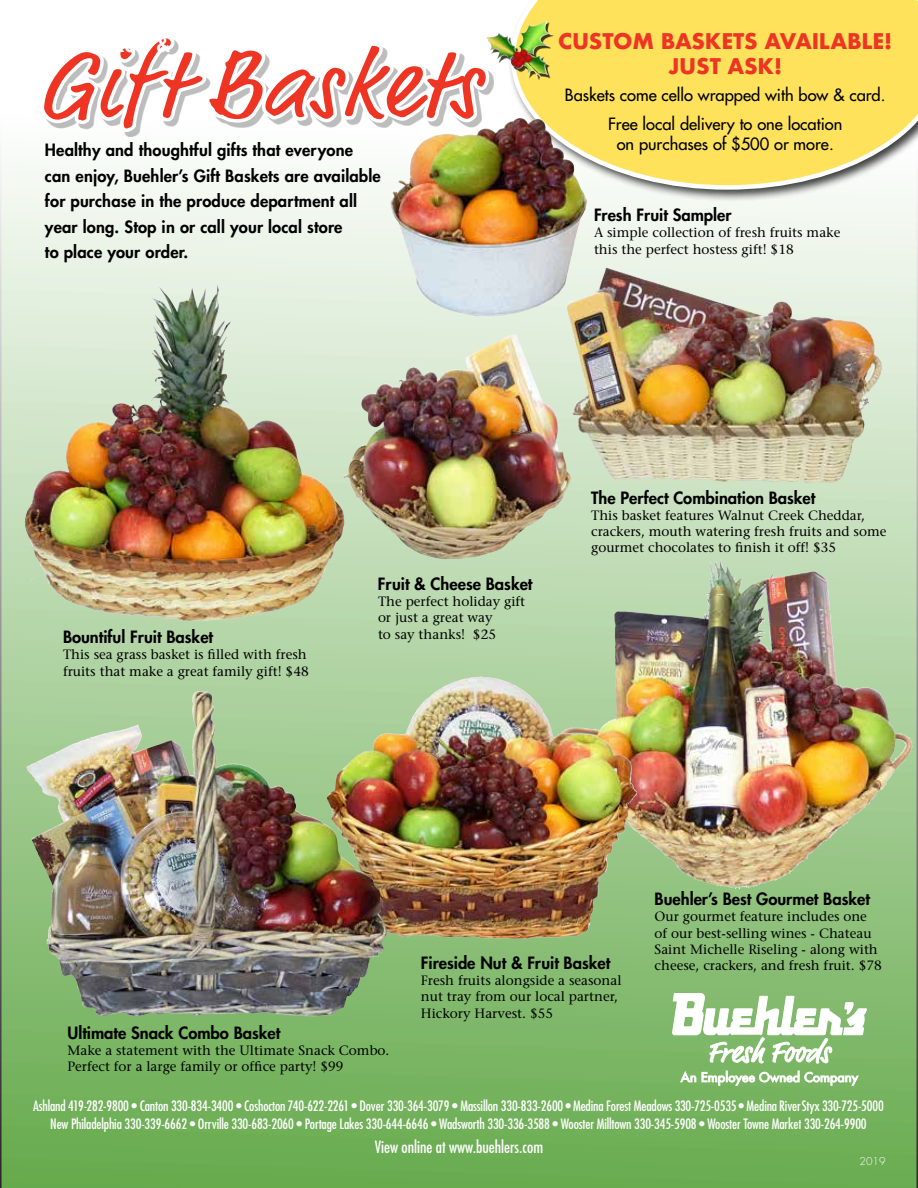
<style>
.page{position:relative;width:918px;height:1188px;background:#fff}
.page>*{position:absolute;margin:0;border:0;box-sizing:border-box;transform-origin:0 0}
.t1{font:96px "Buehlers Market";letter-spacing:.04em;color:#ee3524}
.t2{font:700 21px/25.2px "Futura";letter-spacing:-.01em;color:#ee3524;text-align:center}
.t3{font:800 16.5px/25.5px "Futura";letter-spacing:.01em;color:#000}
.t4{font:16.5px/28.8px "Futura";color:#000;text-align:center}
.t5{font:condensed 16.5px "Futura";color:#fff}
.t6{font:condensed 13.95px/18px "Futura";letter-spacing:-.01em;color:#fff;text-align:center}
.t7{font:13.5px/16.2px "Stone Serif";color:#000}
.t8{font:12.6px "Futura";letter-spacing:.03em;color:#fff}
.t9{font:300 10.5px "Futura";color:#fff}
</style>
<div class="page">
<img style="left:0;top:162px;width:918px;height:1026px">
<div style="left:507px;top:0;width:411px;height:203px;background:#000;opacity:.75"></div>
<svg style="left:511px;top:0;width:407px;height:190px;background:#f3da69"></svg>
<svg style="left:45px;top:40px;width:449px;height:97px"></svg>
<div style="left:488px;top:23px;width:66px;height:57px;background:#000;opacity:.75"></div>
<img style="left:486px;top:20px;width:66px;height:57px">
<svg style="left:673px;top:993px;width:193px;height:70px"></svg>
<svg style="left:680px;top:1071px;width:16px;height:11px"></svg>
<svg style="left:702px;top:1071px;width:157px;height:15px;background:#a4cc94"></svg>
<img style="left:707px;top:559px;width:14px;height:50px">
<img style="left:394px;top:676px;width:86px;height:58px">
<img style="left:26px;top:691px;width:175px;height:89px">
<img style="left:398px;top:118px;width:121px;height:66px">
<img style="left:343px;top:335px;width:169px;height:161px">
<img style="left:151px;top:283px;width:67px;height:101px">
<img style="left:568px;top:268px;width:39px;height:36px">
<h1 class="t1" style="left:38px;top:28px;width:442px">Gift Baskets</h1>
<p class="t3" style="left:45px;top:137px;width:337px">Healthy and thoughtful gifts that everyone can enjoy, Buehler’s Gift Baskets are available for purchase in the produce department all year long. Stop in or call your local store<br>to place your order.</p>
<h2 class="t2" style="left:558px;top:28px;width:336px">CUSTOM BASKETS AVAILABLE!<br>JUST ASK!</h2>
<p class="t4" style="left:565px;top:81px;width:322px">Baskets come cello wrapped with bow &amp; card.<br>Free local delivery to one location</p>
<p class="t4" style="left:617px;top:129px;width:219px">on purchases of $500 or more.</p>
<p class="t3" style="left:594px;top:202px;width:139px">Fresh Fruit Sampler</p>
<p class="t7" style="left:594px;top:224px;width:248px">A simple collection of fresh fruits make this the perfect hostess gift! $18</p>
<p class="t3" style="left:63px;top:624px;width:152px">Bountiful Fruit Basket</p>
<p class="t7" style="left:63px;top:646px;width:247px">This sea grass basket is filled with fresh fruits that make a great family gift! $48</p>
<p class="t3" style="left:378px;top:571px;width:156px">Fruit &amp; Cheese Basket</p>
<p class="t7" style="left:378px;top:593px;width:149px">The perfect holiday gift or just a great way<br>to say thanks! $25</p>
<p class="t3" style="left:591px;top:485px;width:226px">The Perfect Combination Basket</p>
<p class="t7" style="left:591px;top:507px;width:297px">This basket features Walnut Creek Cheddar, crackers, mouth watering fresh fruits and some gourmet chocolates to finish it off! $35</p>
<p class="t3" style="left:68px;top:1020px;width:214px">Ultimate Snack Combo Basket</p>
<p class="t7" style="left:68px;top:1042px;width:323px">Make a statement with the Ultimate Snack Combo.<br>Perfect for a large family or office party! $99</p>
<p class="t3" style="left:421px;top:950px;width:191px">Fireside Nut &amp; Fruit Basket</p>
<p class="t7" style="left:421px;top:972px;width:202px">Fresh fruits alongside a seasonal nut tray from our local partner,<br>Hickory Harvest. $55</p>
<p class="t3" style="left:655px;top:886px;width:217px">Buehler’s Best Gourmet Basket</p>
<p class="t7" style="left:655px;top:909px;width:229px">Our gourmet feature includes one of our best-selling wines - Chateau Saint Michelle Riseling - along with cheese, crackers, and fresh fruit. $78</p>
<p class="t8" style="left:681px;top:1069px;width:179px">An Employee Owned Company</p>
<p class="t6" style="left:33px;top:1097px;width:852px">Ashland 419-282-9800 • Canton 330-834-3400 • Coshocton 740-622-2261 • Dover 330-364-3079 • Massillon 330-833-2600 • Medina Forest Meadows 330-725-0535 • Medina River Styx 330-725-5000<br>New Philadelphia 330-339-6662 • Orrville 330-683-2060 • Portage Lakes 330-644-6646 • Wadsworth 330-336-3588 • Wooster Milltown 330-345-5908 • Wooster Towne Market 330-264-9900</p>
<p class="t5" style="left:375px;top:1137px;width:170px">View online at www.buehlers.com</p>
<p class="t9" style="left:860px;top:1155px;width:28px">2019</p>
</div>
